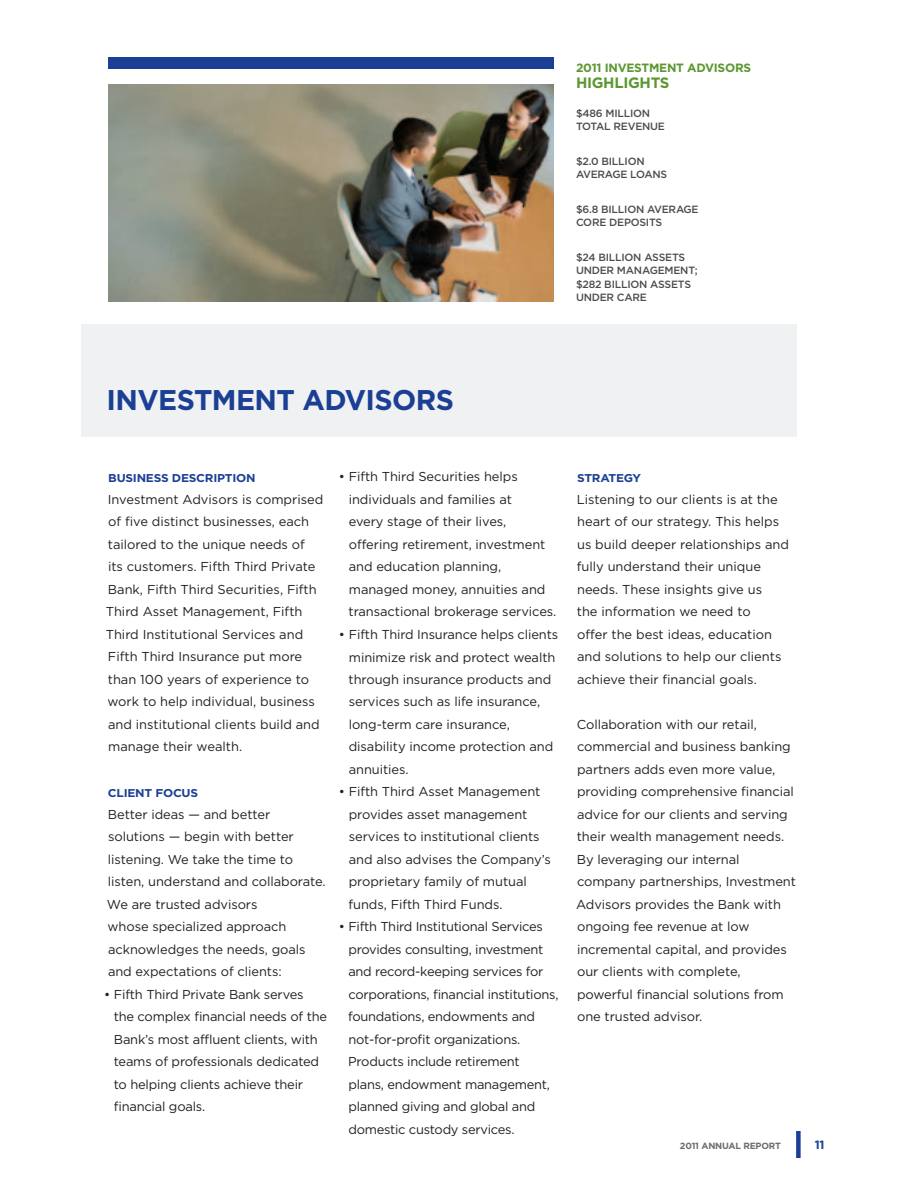
<style>
.page{position:relative;width:918px;height:1188px;background:#fff}
.page>*{position:absolute;margin:0;border:0;box-sizing:border-box;transform-origin:0 0}
.t1{font:700 28.5px "Gotham";letter-spacing:-.02em;color:#1b3f94}
.t2{font:700 15px "Gotham";letter-spacing:-.02em;color:#5c9731}
.t3{font:12.9px/22.5px "Gotham";letter-spacing:-.005em;color:#231f20}
.t4{font:700 12px "Gotham";letter-spacing:-.02em;color:#5c9731}
.t5{font:700 12px "Gotham";color:#1b3f94}
.t6{font:700 11.4px "Gotham";letter-spacing:-.02em;color:#1b3f94;scale:1.06 1}
.t7{font:500 10.5px/13.5px "Gotham";letter-spacing:-.02em;color:#4b4c4d}
.t8{font:700 9px "Gotham";letter-spacing:-.02em;color:#6c6d70}
</style>
<div class="page">
<div style="left:796px;top:1131px;width:5px;height:27px;background:#1b3f94"></div>
<div style="left:81px;top:324px;width:715px;height:112px;background:#f0f1f2"></div>
<div style="left:108px;top:57px;width:446px;height:12px;background:#1b3f94"></div>
<img style="left:108px;top:84px;width:446px;height:218px">
<p class="t4" style="left:576px;top:61px;width:177px">2011 INVESTMENT ADVISORS</p>
<p class="t2" style="left:576px;top:74px;width:95px">HIGHLIGHTS</p>
<p class="t7" style="left:576px;top:106px;width:91px">$486 MILLION<br>TOTAL REVENUE</p>
<p class="t7" style="left:576px;top:154px;width:93px">$2.0 BILLION<br>AVERAGE LOANS</p>
<p class="t7" style="left:576px;top:202px;width:124px">$6.8 BILLION AVERAGE<br>CORE DEPOSITS</p>
<p class="t7" style="left:576px;top:250px;width:123px">$24 BILLION ASSETS<br>UNDER MANAGEMENT; $282 BILLION ASSETS<br>UNDER CARE</p>
<h1 class="t1" style="left:106px;top:384px;width:349px">INVESTMENT ADVISORS</h1>
<p class="t6" style="left:108px;top:471px;width:16px">BUSINESS</p>
<p class="t6" style="left:172px;top:471px;width:17px">DESCRIPTION</p>
<p class="t3" style="left:106px;top:488px;width:219px">Investment Advisors is comprised of five distinct businesses, each tailored to the unique needs of<br>its customers. Fifth Third Private<br>Bank, Fifth Third Securities, Fifth<br>Third Asset Management, Fifth<br>Third Institutional Services and<br>Fifth Third Insurance put more than 100 years of experience to work to help individual, business and institutional clients build and manage their wealth.</p>
<p class="t6" style="left:108px;top:786px;width:16px">CLIENT</p>
<p class="t6" style="left:155px;top:786px;width:17px">FOCUS</p>
<p class="t3" style="left:107px;top:803px;width:220px">Better ideas — and better solutions — begin with better listening. We take the time to listen, understand and collaborate.<br>We are trusted advisors<br>whose specialized approach acknowledges the needs, goals and expectations of clients:</p>
<p class="t3" style="left:114px;top:983px;width:215px;text-indent:-9px">• Fifth Third Private Bank serves<br>the complex financial needs of the<br>Bank’s most affluent clients, with teams of professionals dedicated to helping clients achieve their financial goals.</p>
<p class="t3" style="left:349px;top:465px;width:209px;text-indent:-10px">• Fifth Third Securities helps individuals and families at<br>every stage of their lives, offering retirement, investment and education planning, managed money, annuities and transactional brokerage services.</p>
<p class="t3" style="left:349px;top:623px;width:211px;text-indent:-10px">• Fifth Third Insurance helps clients minimize risk and protect wealth through insurance products and services such as life insurance, long-term care insurance, disability income protection and annuities.</p>
<p class="t3" style="left:348px;top:780px;width:204px;text-indent:-10px">• Fifth Third Asset Management provides asset management services to institutional clients and also advises the Company’s proprietary family of mutual funds, Fifth Third Funds.</p>
<p class="t3" style="left:348px;top:915px;width:212px;text-indent:-9px">• Fifth Third Institutional Services provides consulting, investment and record-keeping services for corporations, financial institutions, foundations, endowments and not-for-profit organizations.<br>Products include retirement<br>plans, endowment management, planned giving and global and domestic custody services.</p>
<p class="t6" style="left:577px;top:471px;width:16px">STRATEG</p>
<p class="t6" style="left:633px;top:471px;width:10px">Y</p>
<p class="t3" style="left:577px;top:488px;width:214px">Listening to our clients is at the heart of our strategy. This helps us build deeper relationships and fully understand their unique needs. These insights give us<br>the information we need to<br>offer the best ideas, education and solutions to help our clients achieve their financial goals.</p>
<p class="t3" style="left:576px;top:713px;width:221px">Collaboration with our retail, commercial and business banking partners adds even more value, providing comprehensive financial advice for our clients and serving their wealth management needs.<br>By leveraging our internal company partnerships, Investment<br>Advisors provides the Bank with ongoing fee revenue at low incremental capital, and provides our clients with complete, powerful financial solutions from one trusted advisor.</p>
<p class="t8" style="left:680px;top:1141px;width:103px">2011 ANNUAL REPORT</p>
<p class="t5" style="left:815px;top:1138px;width:11px">11</p>
</div>
